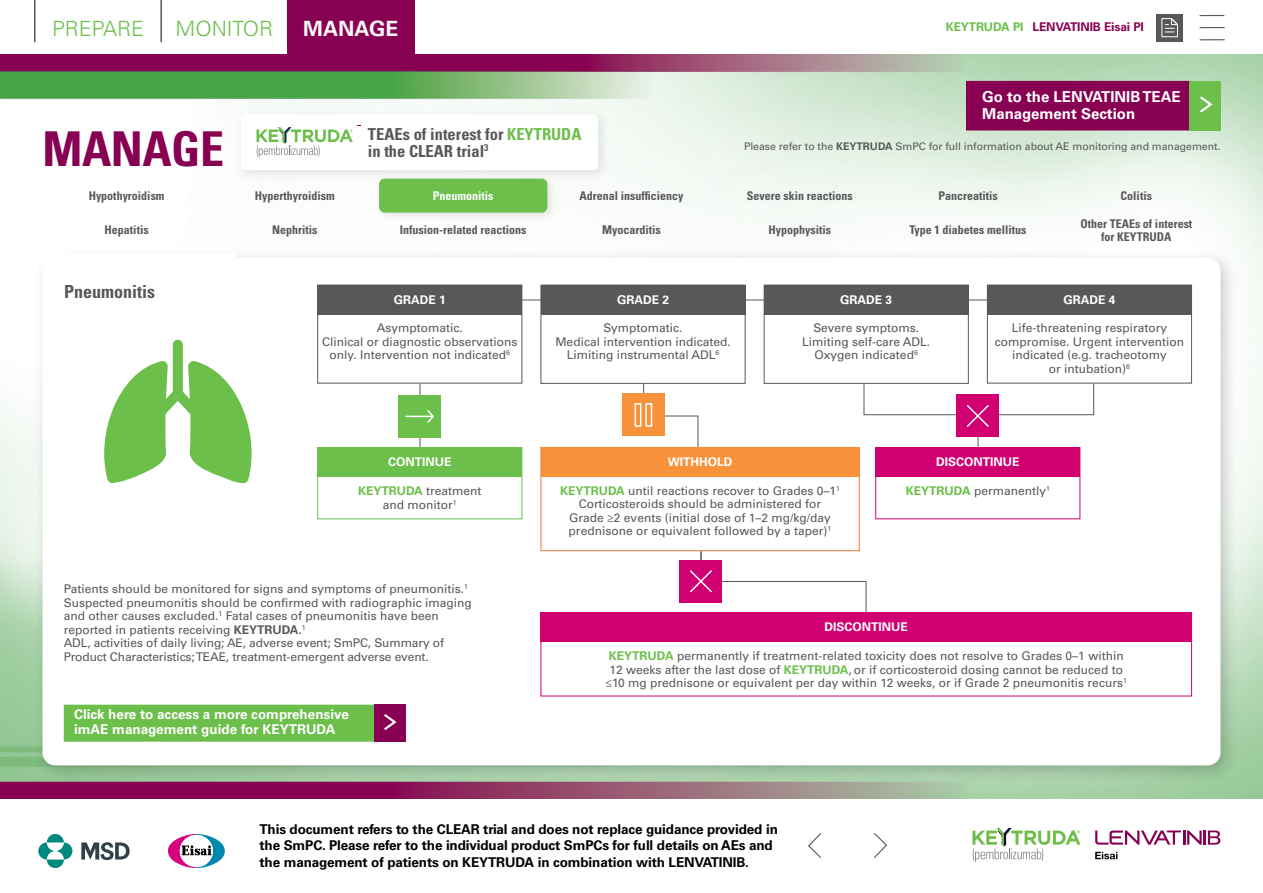
<style>
.page{position:relative;width:1263px;height:893px;background:#fff}
.page>*{position:absolute;margin:0;border:0;box-sizing:border-box;transform-origin:0 0}
.t1{font:700 condensed 48px "Univers LT Std";letter-spacing:-.01em;color:#870052}
.t2{font:300 21px "Univers LT Std";color:#6bbf4a}
.t3{font:700 21px "Univers LT Std";color:#f7f6f7}
.t4{font:700 condensed 18px "Univers LT Std";color:#585858}
.t5{font:700 condensed 16.5px/16.5px "Univers LT Std";color:#585858}
.t6{font:700 15px/16.5px "Univers LT Std";color:#fff}
.t7{font:700 13.5px/16.2px "Univers LT Std";letter-spacing:-.01em;color:#000}
.t8{font:700 13.5px/15px "Univers LT Std";color:#fff}
.t9{font:12px/13.5px "Univers LT Std";color:#585858;text-align:center}
.t10{font:700 condensed 12px/12.8px "Univers LT Std";color:#585858;text-align:center}
.t11{font:700 12px "Univers LT Std";color:#fff}
.t12{font:700 12px "Univers LT Std";letter-spacing:-.01em;color:#870052}
.t13{font:700 condensed 12px "Univers LT Std";color:#fff}
.t14{font:10.5px "Univers LT Std";letter-spacing:-.005em;color:#585858}
.s1{color:#6bbf4a}
.s2{font-weight:700}
.s3{font-weight:700;color:#6bbf4a}
</style>
<div class="page">
<svg style="left:38px;top:834px;width:34px;height:34px"></svg>
<svg style="left:81px;top:842px;width:49px;height:18px"></svg>
<svg style="left:168px;top:834px;width:57px;height:34px"></svg>
<img style="left:0;top:55px;width:1263px;height:743px">
<svg style="left:972px;top:828px;width:108px;height:34px"></svg>
<svg style="left:1095px;top:852px;width:22px;height:7px"></svg>
<svg style="left:1095px;top:830px;width:125px;height:15px"></svg>
<hr style="left:34px;top:0;width:2px;height:42px;background:#585858">
<hr style="left:160px;top:0;width:2px;height:42px;background:#585858">
<div style="left:287px;top:0;width:128px;height:55px;background:#880052"></div>
<div style="left:33px;top:248px;width:1206px;height:536px;background:#000;opacity:.2"></div>
<div style="left:43px;top:258px;width:1177px;height:507px;background:#fff;border-radius:13px"></div>
<div style="left:966px;top:81px;width:225px;height:49px;background:#870052"></div>
<div style="left:1189px;top:81px;width:31px;height:50px;background:#6bbf4a"></div>
<svg style="left:1200px;top:96px;width:13px;height:17px"></svg>
<div style="left:235px;top:108px;width:375px;height:74px;background:#f3f7f3"></div>
<div style="left:241px;top:115px;width:357px;height:55px;background:#fff"></div>
<div style="left:64px;top:705px;width:339px;height:37px;background:#6bbf4a;border:1px solid #6bbf4a"></div>
<div style="left:375px;top:704px;width:31px;height:37px;background:#870052"></div>
<svg style="left:384px;top:714px;width:13px;height:17px"></svg>
<hr style="left:522px;top:300px;width:465px;height:1px;background:#585858">
<hr style="left:978px;top:416px;width:1px;height:31px;background:#585858">
<div style="left:541px;top:285px;width:204px;height:99px;border:1px solid #585858"></div>
<div style="left:764px;top:285px;width:204px;height:99px;border:1px solid #585858"></div>
<div style="left:987px;top:285px;width:205px;height:98px;border:1px solid #585858"></div>
<div style="left:541px;top:285px;width:204px;height:30px;background:#585858"></div>
<div style="left:764px;top:285px;width:204px;height:30px;background:#585858"></div>
<div style="left:987px;top:285px;width:205px;height:30px;background:#585858"></div>
<div style="left:875px;top:447px;width:205px;height:30px;background:#d00072"></div>
<div style="left:541px;top:612px;width:651px;height:30px;background:#d00072"></div>
<hr style="left:420px;top:384px;width:1px;height:66px;background:#585858">
<div style="left:317px;top:285px;width:205px;height:30px;background:#585858"></div>
<div style="left:317px;top:447px;width:205px;height:30px;background:#6bbf4a"></div>
<div style="left:398px;top:395px;width:43px;height:43px;background:#6bbf4a"></div>
<svg style="left:405px;top:410px;width:29px;height:13px"></svg>
<hr style="left:643px;top:384px;width:1px;height:33px;background:#585858">
<hr style="left:701px;top:551px;width:1px;height:30px;background:#585858">
<div style="left:541px;top:447px;width:318px;height:104px;border:1px solid #ee763a"></div>
<div style="left:541px;top:447px;width:318px;height:30px;background:#f7923b"></div>
<div style="left:864px;top:383px;width:230px;height:32px;border:1px solid #585858"></div>
<div style="left:956px;top:395px;width:43px;height:42px;background:#d00072"></div>
<svg style="left:967px;top:405px;width:22px;height:22px"></svg>
<div style="left:679px;top:560px;width:43px;height:43px;background:#d00072"></div>
<svg style="left:690px;top:570px;width:176px;height:43px"></svg>
<svg style="left:104px;top:340px;width:148px;height:143px"></svg>
<div style="left:43px;top:254px;width:194px;height:13px;background:#fff"></div>
<div style="left:622px;top:394px;width:43px;height:42px;background:#f7923b"></div>
<svg style="left:634px;top:403px;width:64px;height:44px"></svg>
<svg style="left:874px;top:833px;width:13px;height:25px"></svg>
<svg style="left:808px;top:833px;width:14px;height:25px"></svg>
<svg style="left:1199px;top:15px;width:25px;height:1px"></svg>
<svg style="left:1199px;top:39px;width:26px;height:1px"></svg>
<svg style="left:1199px;top:27px;width:26px;height:1px"></svg>
<div style="left:1156px;top:14px;width:27px;height:27px;background:#585858"></div>
<svg style="left:1161px;top:18px;width:17px;height:19px"></svg>
<div style="left:373px;top:173px;width:186px;height:51px;background:#f3f5f2"></div>
<div style="left:379px;top:179px;width:168px;height:34px;background:#6bbf4a;border-radius:6px"></div>
<h2 class="t2" style="left:52px;top:16px;width:93px">PREPARE</h2>
<h2 class="t2" style="left:176px;top:16px;width:99px">MONITOR</h2>
<h2 class="t3" style="left:303px;top:16px;width:97px">MANAGE</h2>
<p class="t12" style="left:946px;top:20px;width:200px"><span class="s1">KEYTRUDA PI</span> LENVATINIB Eisai PI</p>
<p class="t6" style="left:982px;top:89px;width:200px">Go to the LENVATINIB TEAE<br>Management Section</p>
<h3 class="t5" style="left:368px;top:126px;width:215px">TEAEs of interest for <span class="s1">KEYTRUDA </span>in the CLEAR trial<sup>3</sup></h3>
<p class="t10" style="left:579px;top:189px;width:105px">Adrenal insufficiency</p>
<h1 class="t1" style="left:43px;top:120px;width:183px">MANAGE</h1>
<p class="t14" style="left:744px;top:140px;width:478px">Please refer to the <span class="s2">KEYTRUDA</span> SmPC for full information about AE monitoring and management.</p>
<p class="t10" style="left:89px;top:189px;width:77px">Hypothyroidism</p>
<p class="t10" style="left:255px;top:189px;width:81px">Hyperthyroidism</p>
<p class="t10" style="left:747px;top:189px;width:107px">Severe skin reactions</p>
<p class="t10" style="left:938px;top:189px;width:61px">Pancreatitis</p>
<p class="t10" style="left:272px;top:223px;width:47px">Nephritis</p>
<p class="t13" style="left:433px;top:188px;width:62px">Pneumonitis</p>
<p class="t10" style="left:1121px;top:189px;width:33px">Colitis</p>
<p class="t10" style="left:1080px;top:217px;width:113px">Other TEAEs of interest for KEYTRUDA</p>
<p class="t10" style="left:400px;top:223px;width:128px">Infusion-related reactions</p>
<p class="t10" style="left:602px;top:223px;width:60px">Myocarditis</p>
<p class="t10" style="left:768px;top:223px;width:64px">Hypophysitis</p>
<p class="t10" style="left:909px;top:223px;width:118px">Type 1 diabetes mellitus</p>
<p class="t10" style="left:105px;top:223px;width:46px">Hepatitis</p>
<p class="t4" style="left:64px;top:280px;width:93px">Pneumonitis</p>
<p class="t11" style="left:394px;top:293px;width:54px">GRADE 1</p>
<p class="t9" style="left:322px;top:321px;width:197px">Asymptomatic.<br>Clinical or diagnostic observations only. Intervention not indicated<sup>6</sup></p>
<p class="t11" style="left:388px;top:455px;width:65px">CONTINUE</p>
<p class="t9" style="left:358px;top:484px;width:125px"><span class="s3">KEYTRUDA</span> treatment and monitor<sup>1</sup></p>
<p class="t9" style="left:64px;top:582px;width:410px;text-align:left">Patients should be monitored for signs and symptoms of pneumonitis.<sup>1<br></sup>Suspected pneumonitis should be confirmed with radiographic imaging and other causes excluded.<sup>1</sup> Fatal cases of pneumonitis have been reported in patients receiving <span class="s2">KEYTRUDA.</span><sup>1</sup></p>
<p class="t9" style="left:64px;top:636px;width:382px;text-align:left">ADL, activities of daily living; AE, adverse event; SmPC, Summary of<br>Product Characteristics; TEAE, treatment-emergent adverse event.</p>
<p class="t8" style="left:74px;top:707px;width:276px">Click here to access a more comprehensive imAE management guide for KEYTRUDA</p>
<p class="t11" style="left:617px;top:293px;width:54px">GRADE 2</p>
<p class="t11" style="left:840px;top:293px;width:54px">GRADE 3</p>
<p class="t11" style="left:1063px;top:293px;width:54px">GRADE 4</p>
<p class="t9" style="left:555px;top:321px;width:177px">Symptomatic.<br>Medical intervention indicated.<br>Limiting instrumental ADL<sup>6</sup></p>
<p class="t9" style="left:802px;top:321px;width:130px">Severe symptoms.<br>Limiting self-care ADL.<br>Oxygen indicated<sup>6</sup></p>
<p class="t9" style="left:1012px;top:321px;width:157px">Life-threatening respiratory</p>
<p class="t9" style="left:995px;top:335px;width:191px">compromise. Urgent intervention</p>
<p class="t9" style="left:1012px;top:348px;width:156px">indicated (e.g. tracheotomy or intubation)<sup>6</sup></p>
<p class="t11" style="left:668px;top:455px;width:66px">WITHHOLD</p>
<p class="t9" style="left:560px;top:484px;width:281px"><span class="s3">KEYTRUDA</span> until reactions recover to Grades 0–1<sup>1</sup></p>
<p class="t9" style="left:569px;top:497px;width:264px">Corticosteroids should be administered for<br>Grade ≥2 events (initial dose of 1–2 mg/kg/day prednisone or equivalent followed by a taper)<sup>1</sup></p>
<p class="t11" style="left:936px;top:455px;width:85px">DISCONTINUE</p>
<p class="t9" style="left:906px;top:484px;width:146px"><span class="s3">KEYTRUDA</span> permanently<sup>1</sup></p>
<p class="t11" style="left:824px;top:620px;width:85px">DISCONTINUE</p>
<p class="t9" style="left:605px;top:649px;width:523px"><span class="s3">KEYTRUDA</span> permanently if treatment-related toxicity does not resolve to Grades 0–1 within<br>12 weeks after the last dose of <span class="s3">KEYTRUDA</span>, or if corticosteroid dosing cannot be reduced to ≤10 mg prednisone or equivalent per day within 12 weeks, or if Grade 2 pneumonitis recurs<sup>1</sup></p>
<p class="t7" style="left:260px;top:821px;width:520px">This document refers to the CLEAR trial and does not replace guidance provided in the SmPC. Please refer to the individual product SmPCs for full details on AEs and the management of patients on KEYTRUDA in combination with LENVATINIB.</p>
</div>
